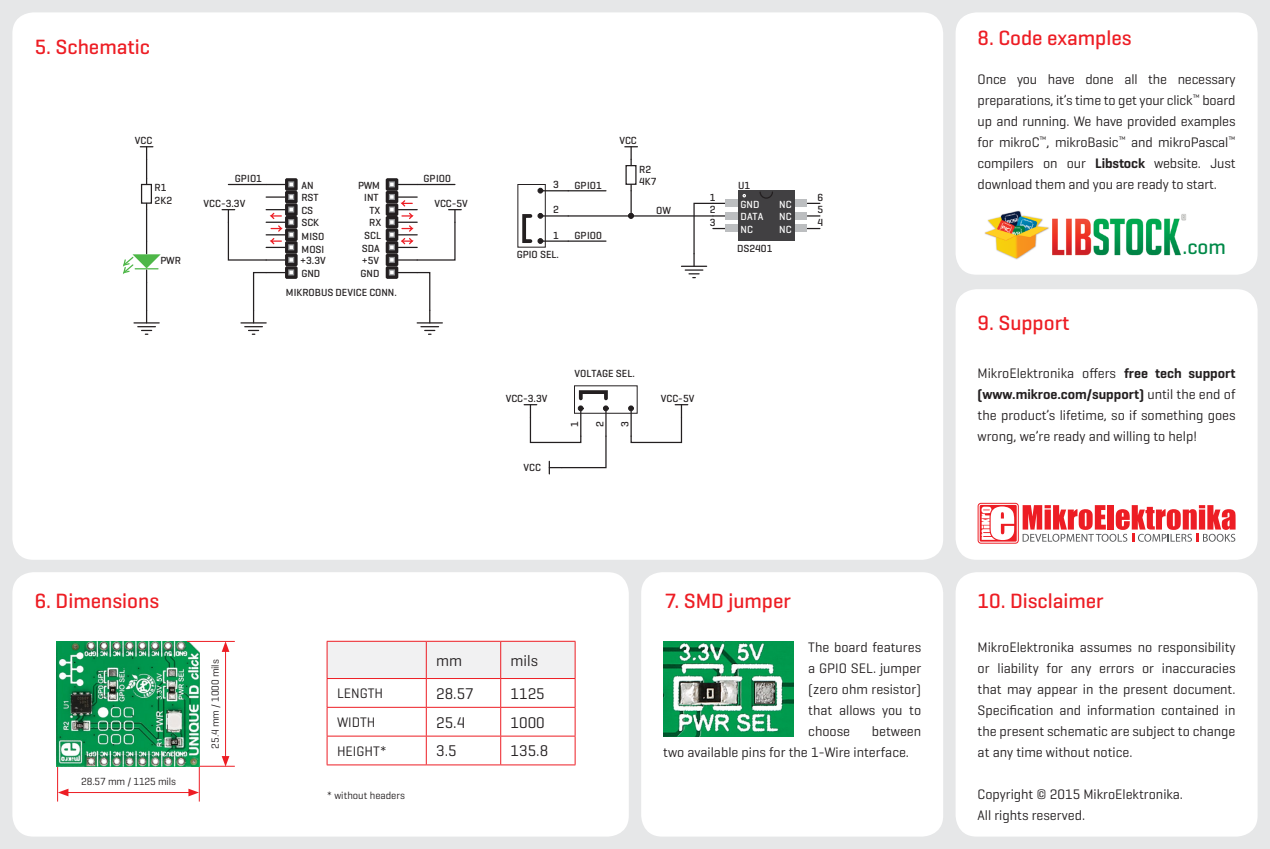
<style>
.page{position:relative;width:1270px;height:849px;background:#fff}
.page>*{position:absolute;margin:0;border:0;box-sizing:border-box;transform-origin:0 0}
.t1{font:500 21px "Geogrotesque";color:#ed1d24}
.t2{font:500 21px "Geogrotesque";color:#008948}
.t3{font:15.75px "Geogrotesque";color:#231f20}
.t4{font:14px/21px "Geogrotesque";color:#231f20;text-align:justify}
.t5{font:500 10.5px/12.6px "Geogrotesque";color:#231f20}
.t6{font:10.5px "Geogrotesque";letter-spacing:-.01em;color:#231f20}
.t7{font:500 10.5px/12.6px "Geogrotesque";color:#fff}
.s1{font-weight:600}
</style>
<div class="page">
<div style="left:0;top:0;width:1270px;height:848px;background:#e6e7e8"></div>
<div style="left:12px;top:572px;width:617px;height:264px;background:#fff;border-radius:21px"></div>
<div style="left:12px;top:12px;width:931px;height:547px;background:#fff;border-radius:21px"></div>
<div style="left:141px;top:184px;width:11px;height:20px;border:1px solid #231f20"></div>
<hr style="left:146px;top:209px;width:1px;height:32px;background:#231f20">
<svg style="left:123px;top:241px;width:38px;height:94px"></svg>
<svg style="left:140px;top:146px;width:13px;height:38px"></svg>
<svg style="left:222px;top:178px;width:76px;height:157px"></svg>
<svg style="left:625px;top:146px;width:12px;height:19px"></svg>
<svg style="left:630px;top:185px;width:2px;height:6px"></svg>
<div style="left:625px;top:165px;width:12px;height:20px;border:1px solid #231f20"></div>
<hr style="left:630px;top:191px;width:2px;height:25px;background:#231f20">
<svg style="left:807px;top:215px;width:13px;height:1px"></svg>
<svg style="left:807px;top:228px;width:13px;height:1px"></svg>
<svg style="left:807px;top:203px;width:13px;height:1px"></svg>
<div style="left:725px;top:199px;width:13px;height:8px;background:#bcbec0"></div>
<div style="left:725px;top:212px;width:13px;height:7px;background:#bcbec0"></div>
<div style="left:725px;top:225px;width:13px;height:7px;background:#bcbec0"></div>
<div style="left:795px;top:199px;width:12px;height:8px;background:#bcbec0"></div>
<div style="left:795px;top:212px;width:12px;height:7px;background:#bcbec0"></div>
<div style="left:795px;top:225px;width:12px;height:7px;background:#bcbec0"></div>
<div style="left:738px;top:191px;width:56px;height:50px;background:#414042"></div>
<svg style="left:759px;top:191px;width:14px;height:8px"></svg>
<svg style="left:742px;top:194px;width:4px;height:3px"></svg>
<hr style="left:681px;top:265px;width:26px;height:2px;background:#231f20">
<svg style="left:685px;top:202px;width:40px;height:76px"></svg>
<div style="left:579px;top:390px;width:29px;height:10px;border:4px solid #231f20"></div>
<svg style="left:386px;top:178px;width:75px;height:157px"></svg>
<svg style="left:628px;top:404px;width:60px;height:39px"></svg>
<svg style="left:524px;top:404px;width:84px;height:70px"></svg>
<hr style="left:543px;top:240px;width:25px;height:2px;background:#231f20">
<div style="left:522px;top:214px;width:10px;height:29px;border:4px solid #231f20"></div>
<svg style="left:538px;top:238px;width:5px;height:5px"></svg>
<svg style="left:538px;top:213px;width:30px;height:5px"></svg>
<svg style="left:538px;top:188px;width:30px;height:5px"></svg>
<hr style="left:568px;top:215px;width:145px;height:1px;background:#231f20">
<svg style="left:629px;top:213px;width:4px;height:5px"></svg>
<hr style="left:417px;top:184px;width:38px;height:1px;background:#231f20">
<hr style="left:228px;top:184px;width:38px;height:1px;background:#231f20">
<hr style="left:568px;top:240px;width:38px;height:2px;background:#231f20">
<hr style="left:568px;top:190px;width:38px;height:1px;background:#231f20">
<div style="left:956px;top:12px;width:302px;height:262px;background:#fff;border-radius:21px"></div>
<div style="left:956px;top:289px;width:302px;height:270px;background:#fff;border-radius:21px"></div>
<div style="left:956px;top:572px;width:302px;height:264px;background:#fff;border-radius:21px"></div>
<svg style="left:978px;top:502px;width:41px;height:41px"></svg>
<svg style="left:979px;top:503px;width:257px;height:39px"></svg>
<img style="left:984px;top:210px;width:202px;height:50px">
<div style="left:641px;top:572px;width:302px;height:264px;background:#fff;border-radius:21px"></div>
<hr style="left:327px;top:640px;width:99px;height:1px;background:#ed1d24">
<hr style="left:426px;top:640px;width:75px;height:1px;background:#ed1d24">
<hr style="left:501px;top:640px;width:74px;height:1px;background:#ed1d24">
<svg style="left:327px;top:641px;width:249px;height:123px"></svg>
<hr style="left:327px;top:764px;width:99px;height:1px;background:#ed1d24">
<hr style="left:426px;top:764px;width:75px;height:1px;background:#ed1d24">
<hr style="left:501px;top:764px;width:74px;height:1px;background:#ed1d24">
<hr style="left:187px;top:765px;width:48px;height:1px;background:#ed1d24">
<hr style="left:199px;top:753px;width:1px;height:48px;background:#ed1d24">
<hr style="left:57px;top:740px;width:1px;height:61px;background:#ed1d24">
<img style="left:57px;top:641px;width:143px;height:125px">
<hr style="left:225px;top:649px;width:1px;height:109px;background:#ed1d24">
<svg style="left:222px;top:755px;width:7px;height:11px"></svg>
<svg style="left:222px;top:642px;width:7px;height:9px"></svg>
<hr style="left:66px;top:792px;width:125px;height:1px;background:#ed1d24">
<svg style="left:58px;top:788px;width:10px;height:8px"></svg>
<svg style="left:188px;top:788px;width:11px;height:8px"></svg>
<hr style="left:187px;top:641px;width:48px;height:1px;background:#ed1d24">
<img style="left:663px;top:641px;width:130px;height:95px">
<h1 class="t1" style="left:35px;top:34px;width:117px">5. Schematic</h1>
<p class="t5" style="left:135px;top:134px;width:19px">VCC</p>
<p class="t5" style="left:155px;top:181px;width:19px">R1<br>2K2</p>
<p class="t5" style="left:160px;top:254px;width:22px">PWR</p>
<p class="t5" style="left:235px;top:172px;width:29px">GPIO1</p>
<p class="t5" style="left:423px;top:172px;width:29px">GPIO0</p>
<p class="t5" style="left:358px;top:178px;width:23px;text-align:center">PWM<br>INT</p>
<p class="t5" style="left:369px;top:216px;width:14px">RX</p>
<p class="t5" style="left:301px;top:178px;width:19px">AN<br>RST<br>CS<br>SCK</p>
<p class="t5" style="left:301px;top:243px;width:24px">MOSI</p>
<p class="t5" style="left:204px;top:197px;width:43px">VCC-3.3V</p>
<p class="t5" style="left:434px;top:197px;width:35px">VCC-5V</p>
<p class="t5" style="left:369px;top:204px;width:13px">TX</p>
<p class="t5" style="left:361px;top:229px;width:22px;text-align:center">SCL<br>SDA +5V<br>GND</p>
<p class="t5" style="left:286px;top:285px;width:113px">MIKROBUS DEVICE CONN.</p>
<p class="t5" style="left:301px;top:230px;width:24px">MISO</p>
<p class="t5" style="left:300px;top:254px;width:27px">+3.3V<br>GND</p>
<p class="t5" style="left:619px;top:134px;width:19px">VCC</p>
<p class="t5" style="left:553px;top:178px;width:7px">3</p>
<p class="t5" style="left:574px;top:178px;width:29px">GPIO1</p>
<p class="t5" style="left:639px;top:162px;width:19px">R2<br>4K7</p>
<p class="t5" style="left:738px;top:178px;width:14px">U1</p>
<p class="t5" style="left:553px;top:203px;width:7px">2</p>
<p class="t5" style="left:553px;top:228px;width:7px">1</p>
<p class="t5" style="left:574px;top:229px;width:29px">GPIO0</p>
<p class="t5" style="left:656px;top:204px;width:16px">OW</p>
<p class="t5" style="left:710px;top:191px;width:7px;text-align:justify">1<br>2<br>3</p>
<p class="t7" style="left:741px;top:197px;width:24px">GND<br>DATA<br>NC</p>
<p class="t7" style="left:779px;top:197px;width:14px">NC</p>
<p class="t7" style="left:779px;top:210px;width:14px">NC</p>
<p class="t7" style="left:779px;top:222px;width:14px">NC</p>
<p class="t5" style="left:817px;top:191px;width:7px">6</p>
<p class="t5" style="left:817px;top:203px;width:7px">5<br>4</p>
<p class="t5" style="left:517px;top:248px;width:44px">GPIO SEL.</p>
<p class="t5" style="left:737px;top:241px;width:37px">DS2401</p>
<p class="t5" style="left:574px;top:367px;width:62px">VOLTAGE SEL.</p>
<p class="t5" style="left:506px;top:392px;width:43px">VCC-3.3V</p>
<p class="t5" style="left:661px;top:392px;width:35px">VCC-5V</p>
<p class="t5" style="left:524px;top:461px;width:19px">VCC</p>
<p class="t5" style="left:568px;top:426px;width:7px;rotate:-90deg">1</p>
<p class="t5" style="left:593px;top:426px;width:7px;rotate:-90deg">2</p>
<p class="t5" style="left:618px;top:426px;width:7px;rotate:-90deg">3</p>
<h1 class="t1" style="left:35px;top:587px;width:126px">6. Dimensions</h1>
<p class="t6" style="left:81px;top:774px;width:96px">28.57 mm / 1125 mils</p>
<p class="t6" style="left:209px;top:748px;width:91px;rotate:-90deg">25.4 mm / 1000 mils</p>
<p class="t3" style="left:436px;top:650px;width:28px">mm</p>
<p class="t3" style="left:511px;top:650px;width:29px">mils</p>
<p class="t4" style="left:337px;top:682px;width:48px">LENGTH</p>
<p class="t3" style="left:436px;top:683px;width:39px">28.57</p>
<p class="t3" style="left:511px;top:683px;width:36px">1125</p>
<p class="t4" style="left:337px;top:711px;width:40px">WIDTH</p>
<p class="t3" style="left:436px;top:712px;width:31px">25.4</p>
<p class="t3" style="left:511px;top:712px;width:36px">1000</p>
<p class="t4" style="left:337px;top:739px;width:52px">HEIGHT*</p>
<p class="t3" style="left:436px;top:741px;width:22px">3.5</p>
<p class="t3" style="left:511px;top:741px;width:39px">135.8</p>
<p class="t6" style="left:327px;top:788px;width:80px">* without headers</p>
<h1 class="t1" style="left:665px;top:587px;width:128px">7. SMD jumper</h1>
<p class="t4" style="left:808px;top:635px;width:114px">The board features a GPIO SEL. jumper (zero ohm resistor) that allows you to choose</p>
<p class="t4" style="left:663px;top:719px;width:259px;text-indent:209px">between two available pins for the 1-Wire interface.</p>
<h1 class="t1" style="left:978px;top:25px;width:156px">8. Code examples</h1>
<p class="t4" style="left:978px;top:68px;width:259px">Once you have done all the necessary preparations, it’s time to get your click<sup>™</sup> board up and running. We have provided examples for mikroC<sup>™</sup>, mikroBasic<sup>™</sup> and mikroPascal<sup>™ </sup>compilers on our <span class="s1">Libstock</span> website. Just download them and you are ready to start.</p>
<h1 class="t1" style="left:978px;top:310px;width:94px">9. Support</h1>
<h1 class="t2" style="left:1182px;top:234px;width:45px">.com</h1>
<p class="t4" style="left:978px;top:362px;width:259px">MikroElektronika offers <span class="s1">free tech support (www.mikroe.com/support)</span> until the end of the product’s lifetime, so if something goes wrong, we’re ready and willing to help!</p>
<h1 class="t1" style="left:978px;top:587px;width:128px">10. Disclaimer</h1>
<p class="t4" style="left:978px;top:635px;width:259px">MikroElektronika assumes no responsibility or liability for any errors or inaccuracies that may appear in the present document.<br>Specification and information contained in the present schematic are subject to change at any time without notice.</p>
<p class="t4" style="left:978px;top:782px;width:207px">Copyright © 2015 MikroElektronika.<br>All rights reserved.</p>
</div>
